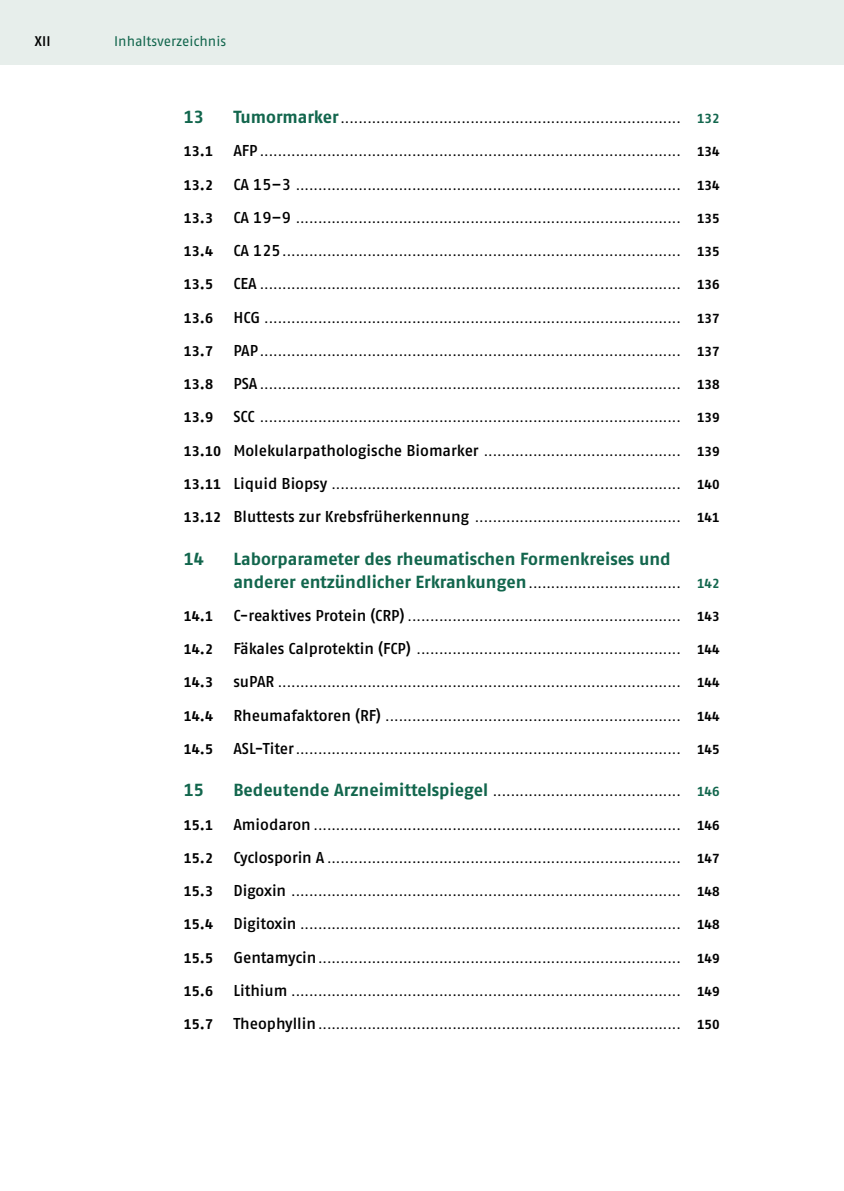
<style>
.page{position:relative;width:844px;height:1191px;background:#fff}
.page>*{position:absolute;margin:0;border:0;box-sizing:border-box;transform-origin:0 0}
.t1{font:700 17.5px "Fago Pro";color:#12664d}
.t2{font:700 14px "Fago Pro";color:#000}
.t3{font:14px "Fago Pro";color:#12664d}
.t4{font:600 14px "Fago Pro";color:#000}
.t5{font:13.12px "Fago Pro";color:#000}
.s1{font-weight:700;font-size:17.5px;color:#12664d}
.s2{font-weight:700;color:#12664d}
.s3{font-weight:600;font-size:15.75px}
.s4{font-weight:700}
.s5{font-weight:700;font-size:14px}
</style>
<div class="page">
<div style="left:114px;top:0;width:729px;height:64px;background:#e7eeeb"></div>
<div style="left:0;top:0;width:114px;height:64px;background:#e7eeeb"></div>
<p class="t4" style="left:35px;top:32px;width:17px">XII</p>
<p class="t3" style="left:114px;top:32px;width:113px">Inhaltsverzeichnis</p>
<p class="t1" style="left:184px;top:106px;width:22px">13</p>
<p class="t5" style="left:233px;top:111px;width:488px"><span class="s1">Tumormarker</span>............................................................................ <span class="s2">132</span></p>
<p class="t2" style="left:184px;top:143px;width:31px">13.1</p>
<p class="t5" style="left:233px;top:144px;width:488px"><span class="s3">AFP</span>.............................................................................................. <span class="s4">134</span></p>
<p class="t2" style="left:184px;top:176px;width:31px">13.2</p>
<p class="t5" style="left:233px;top:177px;width:488px"><span class="s3">CA 15–3</span> ...................................................................................... <span class="s4">134</span></p>
<p class="t2" style="left:184px;top:209px;width:31px">13.3</p>
<p class="t5" style="left:233px;top:210px;width:488px"><span class="s3">CA 19–9</span> ...................................................................................... <span class="s4">135</span></p>
<p class="t2" style="left:184px;top:243px;width:31px">13.4</p>
<p class="t5" style="left:233px;top:244px;width:488px"><span class="s3">CA 125</span>......................................................................................... <span class="s4">135</span></p>
<p class="t2" style="left:184px;top:276px;width:31px">13.5</p>
<p class="t5" style="left:233px;top:277px;width:488px"><span class="s3">CEA</span> .............................................................................................. <span class="s4">136</span></p>
<p class="t2" style="left:184px;top:309px;width:31px">13.6</p>
<p class="t5" style="left:233px;top:310px;width:488px"><span class="s3">HCG</span> ............................................................................................. <span class="s4">137</span></p>
<p class="t2" style="left:184px;top:342px;width:31px">13.7</p>
<p class="t5" style="left:233px;top:343px;width:488px"><span class="s3">PAP</span>.............................................................................................. <span class="s4">137</span></p>
<p class="t2" style="left:184px;top:376px;width:31px">13.8</p>
<p class="t5" style="left:233px;top:377px;width:488px"><span class="s3">PSA</span> .............................................................................................. <span class="s4">138</span></p>
<p class="t2" style="left:184px;top:409px;width:31px">13.9</p>
<p class="t5" style="left:233px;top:410px;width:488px"><span class="s3">SCC</span> .............................................................................................. <span class="s4">139</span></p>
<p class="t5" style="left:184px;top:443px;width:537px"><span class="s5">13.10</span> <span class="s3">Molekularpathologische Biomarker</span> ............................................ <span class="s4">139</span></p>
<p class="t5" style="left:184px;top:476px;width:537px"><span class="s5">13.11</span> <span class="s3">Liquid Biopsy</span> .............................................................................. <span class="s4">140</span></p>
<p class="t5" style="left:184px;top:509px;width:537px"><span class="s5">13.12</span> <span class="s3">Bluttests zur Krebsfrüherkennung</span> .............................................. <span class="s4">141</span></p>
<p class="t1" style="left:184px;top:548px;width:22px">14</p>
<p class="t1" style="left:233px;top:548px;width:439px">Laborparameter des rheumatischen Formenkreises und</p>
<p class="t5" style="left:233px;top:575px;width:488px"><span class="s1">anderer entzündlicher Erkrankungen</span>.................................. <span class="s2">142</span></p>
<p class="t2" style="left:184px;top:607px;width:31px">14.1</p>
<p class="t5" style="left:233px;top:608px;width:488px"><span class="s3">C-reaktives Protein (CRP)</span> ............................................................. <span class="s4">143</span></p>
<p class="t2" style="left:184px;top:640px;width:31px">14.2</p>
<p class="t5" style="left:233px;top:641px;width:488px"><span class="s3">Fäkales Calprotektin (FCP)</span> ........................................................... <span class="s4">144</span></p>
<p class="t2" style="left:184px;top:674px;width:31px">14.3</p>
<p class="t5" style="left:233px;top:675px;width:488px"><span class="s3">suPAR</span> .......................................................................................... <span class="s4">144</span></p>
<p class="t2" style="left:184px;top:707px;width:31px">14.4</p>
<p class="t5" style="left:233px;top:708px;width:488px"><span class="s3">Rheumafaktoren (RF)</span> .................................................................. <span class="s4">144</span></p>
<p class="t2" style="left:184px;top:740px;width:31px">14.5</p>
<p class="t5" style="left:233px;top:741px;width:488px"><span class="s3">ASL-Titer</span>...................................................................................... <span class="s4">145</span></p>
<p class="t1" style="left:184px;top:779px;width:22px">15</p>
<p class="t5" style="left:233px;top:784px;width:488px"><span class="s1">Bedeutende Arzneimittelspiegel</span> .......................................... <span class="s2">146</span></p>
<p class="t2" style="left:184px;top:816px;width:31px">15.1</p>
<p class="t5" style="left:233px;top:817px;width:488px"><span class="s3">Amiodaron</span> .................................................................................. <span class="s4">146</span></p>
<p class="t2" style="left:184px;top:849px;width:31px">15.2</p>
<p class="t5" style="left:233px;top:850px;width:488px"><span class="s3">Cyclosporin A</span> ............................................................................... <span class="s4">147</span></p>
<p class="t2" style="left:184px;top:883px;width:31px">15.3</p>
<p class="t5" style="left:233px;top:883px;width:488px"><span class="s3">Digoxin</span> ....................................................................................... <span class="s4">148</span></p>
<p class="t2" style="left:184px;top:916px;width:31px">15.4</p>
<p class="t5" style="left:233px;top:917px;width:488px"><span class="s3">Digitoxin</span> ..................................................................................... <span class="s4">148</span></p>
<p class="t2" style="left:184px;top:949px;width:31px">15.5</p>
<p class="t5" style="left:233px;top:950px;width:488px"><span class="s3">Gentamycin</span>................................................................................. <span class="s4">149</span></p>
<p class="t2" style="left:184px;top:982px;width:31px">15.6</p>
<p class="t5" style="left:233px;top:983px;width:488px"><span class="s3">Lithium</span> ....................................................................................... <span class="s4">149</span></p>
<p class="t2" style="left:184px;top:1015px;width:31px">15.7</p>
<p class="t5" style="left:233px;top:1016px;width:488px"><span class="s3">Theophyllin</span> ................................................................................. <span class="s4">150</span></p>
</div>
